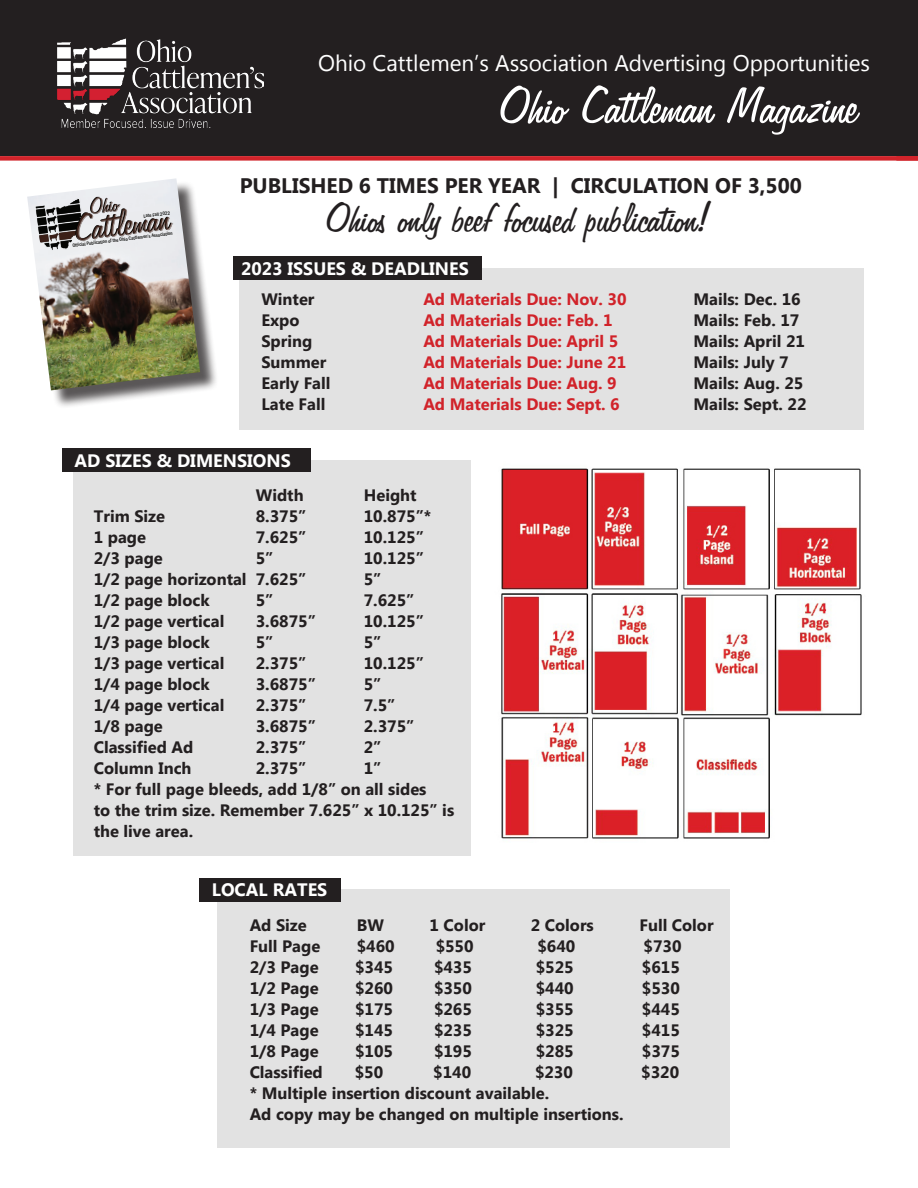
<style>
.page{position:relative;width:918px;height:1188px;background:#fff}
.page>*{position:absolute;margin:0;border:0;box-sizing:border-box;transform-origin:0 0}
.t1{font:58.5px "Freehand 575 BT";color:#fff}
.t2{font:46.5px "Freehand 575 BT";color:#231f20}
.t3{font:22.5px "Microsoft New Tai Lue";color:#fff}
.t4{font:700 21px "Microsoft New Tai Lue";color:#231f20}
.t5{font:700 18px "Microsoft New Tai Lue";color:#fff}
.t6{font:700 16.5px/21px "Microsoft New Tai Lue";color:#231f20}
.t7{font:700 16.5px "Microsoft New Tai Lue";color:#d1232a}
.t8{font:500 condensed 4.95px "Franklin Gothic";color:#040503}
</style>
<div class="page">
<div style="left:0;top:0;width:918px;height:156px;background:#231f20"></div>
<img style="left:58px;top:39px;width:206px;height:88px">
<div style="left:0;top:156px;width:918px;height:5px;background:#d1232a"></div>
<div style="left:30px;top:181px;width:188px;height:228px;background:#231f20;opacity:.75"></div>
<img style="left:27px;top:178px;width:173px;height:212px">
<img style="left:35px;top:198px;width:51px;height:55px">
<img style="left:72px;top:188px;width:102px;height:55px">
<svg style="left:36px;top:197px;width:136px;height:53px;background:#a9a6a7"></svg>
<div style="left:240px;top:268px;width:624px;height:162px;background:#e2e2e2"></div>
<div style="left:233px;top:257px;width:249px;height:23px;background:#231f20"></div>
<div style="left:73px;top:460px;width:397px;height:395px;background:#e2e2e2"></div>
<div style="left:62px;top:448px;width:249px;height:23px;background:#231f20"></div>
<img style="left:501px;top:468px;width:361px;height:371px">
<div style="left:217px;top:890px;width:513px;height:258px;background:#e2e2e2"></div>
<div style="left:200px;top:878px;width:141px;height:23px;background:#231f20"></div>
<p class="t3" style="left:318px;top:50px;width:554px">Ohio Cattlemen’s Association Advertising Opportunities</p>
<p class="t1" style="left:500px;top:76px;width:361px">Ohio Cattleman Magazine</p>
<p class="t8" style="left:143px;top:213px;width:28px;rotate:-7deg">Late Fall 2022</p>
<p class="t8" style="left:72px;top:242px;width:102px;rotate:-7deg">Official Publication of the Ohio Cattlemen’s Association</p>
<p class="t4" style="left:240px;top:174px;width:564px">PUBLISHED 6 TIMES PER YEAR | CIRCULATION OF 3,500</p>
<p class="t2" style="left:326px;top:195px;width:386px">Ohio’s only beef focused publication!</p>
<p class="t5" style="left:241px;top:258px;width:229px">2023 ISSUES &amp; DEADLINES</p>
<p class="t6" style="left:261px;top:290px;width:55px">Winter</p>
<p class="t7" style="left:423px;top:290px;width:205px">Ad Materials Due: Nov. 30</p>
<p class="t6" style="left:693px;top:290px;width:109px">Mails: Dec. 16</p>
<p class="t6" style="left:261px;top:311px;width:40px">Expo</p>
<p class="t7" style="left:423px;top:311px;width:191px">Ad Materials Due: Feb. 1</p>
<p class="t6" style="left:693px;top:311px;width:108px">Mails: Feb. 17</p>
<p class="t6" style="left:261px;top:332px;width:52px">Spring</p>
<p class="t7" style="left:423px;top:332px;width:196px">Ad Materials Due: April 5</p>
<p class="t6" style="left:693px;top:332px;width:113px">Mails: April 21</p>
<p class="t6" style="left:261px;top:353px;width:66px">Summer</p>
<p class="t7" style="left:423px;top:353px;width:204px">Ad Materials Due: June 21</p>
<p class="t6" style="left:693px;top:353px;width:97px">Mails: July 7</p>
<p class="t6" style="left:261px;top:374px;width:71px">Early Fall</p>
<p class="t7" style="left:423px;top:374px;width:195px">Ad Materials Due: Aug. 9</p>
<p class="t6" style="left:693px;top:374px;width:112px">Mails: Aug. 25</p>
<p class="t6" style="left:261px;top:395px;width:66px">Late Fall</p>
<p class="t7" style="left:423px;top:395px;width:198px">Ad Materials Due: Sept. 6</p>
<p class="t6" style="left:693px;top:395px;width:115px">Mails: Sept. 22</p>
<p class="t5" style="left:75px;top:450px;width:218px">AD SIZES &amp; DIMENSIONS</p>
<p class="t6" style="left:256px;top:486px;width:49px">Width</p>
<p class="t6" style="left:364px;top:486px;width:54px">Height</p>
<p class="t6" style="left:94px;top:507px;width:73px">Trim Size</p>
<p class="t6" style="left:256px;top:507px;width:52px">8.375”</p>
<p class="t6" style="left:364px;top:507px;width:69px">10.875”*</p>
<p class="t6" style="left:94px;top:528px;width:54px">1 page</p>
<p class="t6" style="left:256px;top:528px;width:52px">7.625”</p>
<p class="t6" style="left:364px;top:528px;width:62px">10.125”</p>
<p class="t6" style="left:94px;top:549px;width:71px">2/3 page</p>
<p class="t6" style="left:256px;top:549px;width:19px">5”</p>
<p class="t6" style="left:364px;top:549px;width:62px">10.125”</p>
<p class="t6" style="left:94px;top:570px;width:214px">1/2 page horizontal 7.625”</p>
<p class="t6" style="left:364px;top:570px;width:19px">5”</p>
<p class="t6" style="left:94px;top:591px;width:117px">1/2 page block</p>
<p class="t6" style="left:256px;top:591px;width:19px">5”</p>
<p class="t6" style="left:364px;top:591px;width:52px">7.625”</p>
<p class="t6" style="left:94px;top:612px;width:132px">1/2 page vertical</p>
<p class="t6" style="left:256px;top:612px;width:62px">3.6875”</p>
<p class="t6" style="left:364px;top:612px;width:62px">10.125”</p>
<p class="t6" style="left:94px;top:633px;width:117px">1/3 page block</p>
<p class="t6" style="left:256px;top:633px;width:19px">5”</p>
<p class="t6" style="left:364px;top:633px;width:19px">5”</p>
<p class="t6" style="left:94px;top:654px;width:132px">1/3 page vertical</p>
<p class="t6" style="left:256px;top:654px;width:52px">2.375”</p>
<p class="t6" style="left:364px;top:654px;width:62px">10.125”</p>
<p class="t6" style="left:94px;top:675px;width:117px">1/4 page block</p>
<p class="t6" style="left:256px;top:675px;width:62px">3.6875”</p>
<p class="t6" style="left:364px;top:675px;width:19px">5”</p>
<p class="t6" style="left:94px;top:696px;width:132px">1/4 page vertical</p>
<p class="t6" style="left:256px;top:696px;width:52px">2.375”</p>
<p class="t6" style="left:364px;top:696px;width:33px">7.5”</p>
<p class="t6" style="left:94px;top:717px;width:71px">1/8 page</p>
<p class="t6" style="left:256px;top:717px;width:62px">3.6875”</p>
<p class="t6" style="left:364px;top:717px;width:52px">2.375”</p>
<p class="t6" style="left:94px;top:738px;width:101px">Classified Ad</p>
<p class="t6" style="left:256px;top:738px;width:52px">2.375”</p>
<p class="t6" style="left:364px;top:738px;width:19px">2”</p>
<p class="t6" style="left:94px;top:759px;width:99px">Column Inch</p>
<p class="t6" style="left:256px;top:759px;width:52px">2.375”</p>
<p class="t6" style="left:364px;top:759px;width:19px">1”</p>
<p class="t6" style="left:94px;top:780px;width:334px">* For full page bleeds, add 1/8” on all sides</p>
<p class="t6" style="left:94px;top:801px;width:362px">to the trim size. Remember 7.625” x 10.125” is the live area.</p>
<p class="t5" style="left:212px;top:880px;width:117px">LOCAL RATES</p>
<p class="t6" style="left:250px;top:916px;width:59px">Ad Size</p>
<p class="t6" style="left:357px;top:916px;width:29px">BW</p>
<p class="t6" style="left:430px;top:916px;width:57px">1 Color</p>
<p class="t6" style="left:531px;top:916px;width:65px">2 Colors</p>
<p class="t6" style="left:639px;top:916px;width:76px">Full Color</p>
<p class="t6" style="left:250px;top:937px;width:72px">Full Page</p>
<p class="t6" style="left:357px;top:937px;width:39px">$460</p>
<p class="t6" style="left:436px;top:937px;width:39px">$550</p>
<p class="t6" style="left:537px;top:937px;width:39px">$640</p>
<p class="t6" style="left:644px;top:937px;width:39px">$730</p>
<p class="t6" style="left:250px;top:958px;width:70px">2/3 Page</p>
<p class="t6" style="left:355px;top:958px;width:39px">$345</p>
<p class="t6" style="left:434px;top:958px;width:39px">$435</p>
<p class="t6" style="left:536px;top:958px;width:39px">$525</p>
<p class="t6" style="left:642px;top:958px;width:39px">$615</p>
<p class="t6" style="left:250px;top:979px;width:70px">1/2 Page</p>
<p class="t6" style="left:355px;top:979px;width:39px">$260</p>
<p class="t6" style="left:434px;top:979px;width:39px">$350</p>
<p class="t6" style="left:536px;top:979px;width:39px">$440</p>
<p class="t6" style="left:642px;top:979px;width:39px">$530</p>
<p class="t6" style="left:250px;top:1000px;width:70px">1/3 Page</p>
<p class="t6" style="left:355px;top:1000px;width:39px">$175</p>
<p class="t6" style="left:434px;top:1000px;width:39px">$265</p>
<p class="t6" style="left:536px;top:1000px;width:39px">$355</p>
<p class="t6" style="left:642px;top:1000px;width:39px">$445</p>
<p class="t6" style="left:250px;top:1021px;width:70px">1/4 Page</p>
<p class="t6" style="left:355px;top:1021px;width:39px">$145</p>
<p class="t6" style="left:434px;top:1021px;width:39px">$235</p>
<p class="t6" style="left:536px;top:1021px;width:39px">$325</p>
<p class="t6" style="left:642px;top:1021px;width:39px">$415</p>
<p class="t6" style="left:250px;top:1042px;width:70px">1/8 Page</p>
<p class="t6" style="left:355px;top:1042px;width:39px">$105</p>
<p class="t6" style="left:434px;top:1042px;width:39px">$195</p>
<p class="t6" style="left:536px;top:1042px;width:39px">$285</p>
<p class="t6" style="left:642px;top:1042px;width:39px">$375</p>
<p class="t6" style="left:250px;top:1063px;width:75px">Classified</p>
<p class="t6" style="left:355px;top:1063px;width:30px">$50</p>
<p class="t6" style="left:433px;top:1063px;width:39px">$140</p>
<p class="t6" style="left:535px;top:1063px;width:39px">$230</p>
<p class="t6" style="left:641px;top:1063px;width:39px">$320</p>
<p class="t6" style="left:250px;top:1084px;width:301px">* Multiple insertion discount available.</p>
<p class="t6" style="left:250px;top:1105px;width:376px">Ad copy may be changed on multiple insertions.</p>
</div>
